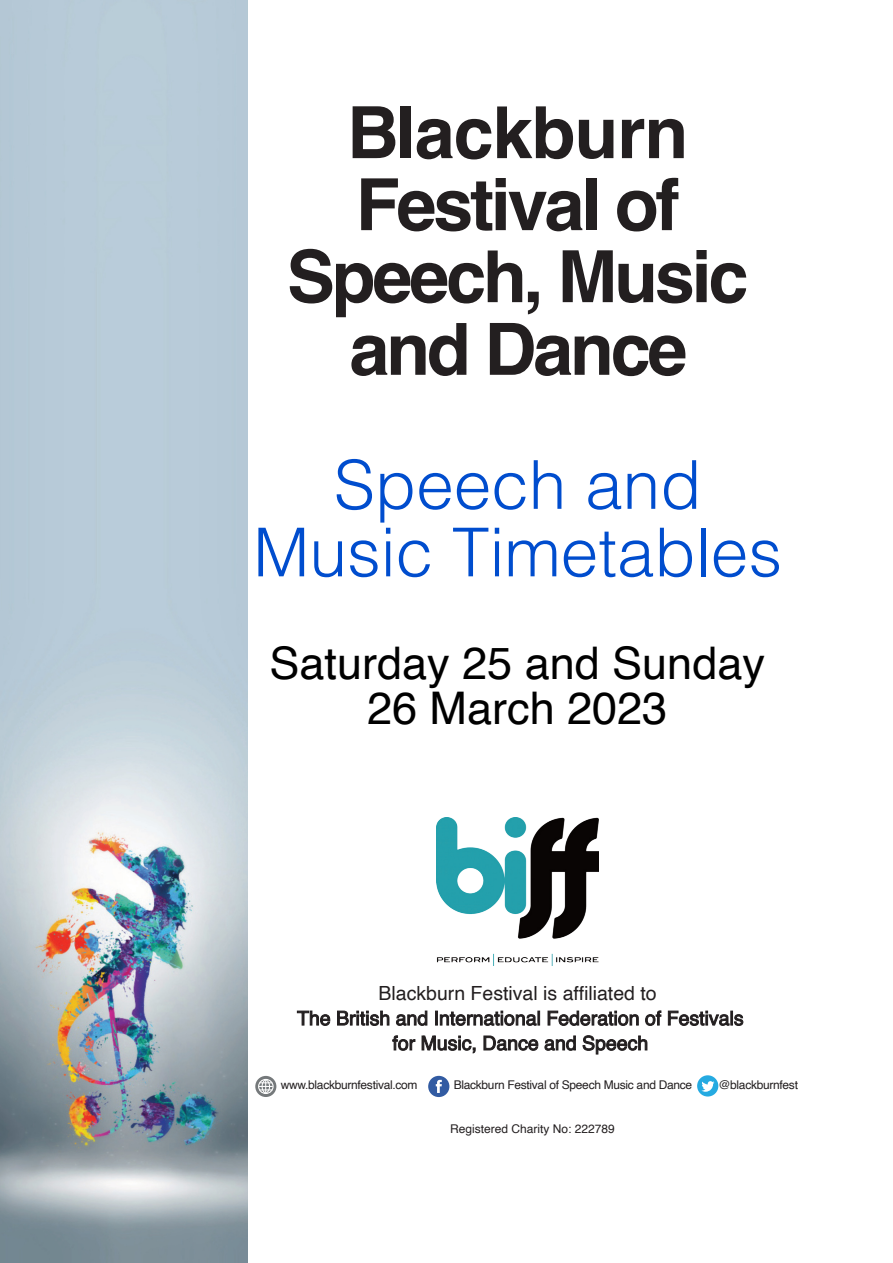
<style>
.page{position:relative;width:893px;height:1263px;background:#fff}
.page>*{position:absolute;margin:0;border:0;box-sizing:border-box;transform-origin:0 0}
.t1{font:700 72px/72.2px "Helvetica";letter-spacing:-.045em;color:#231f20;text-align:center}
.t2{font:300 67.5px/67.5px "Helvetica";color:#004dce;text-align:center}
.t3{font:45px/45px "Helvetica";color:#000;text-align:center}
.t4{font:19.5px/24.9px "Helvetica";color:#231f20;text-align:center}
.t5{font:12px "Helvetica";letter-spacing:-.025em;color:#231f20}
.t6{font:12px "Helvetica";color:#231f20}
</style>
<div class="page">
<img style="left:0;top:0;width:248px;height:1263px">
<img style="left:437px;top:818px;width:161px;height:148px">
<div style="left:255px;top:1076px;width:21px;height:21px;background:#75797b;border-radius:50%"></div>
<div style="left:258px;top:1079px;width:16px;height:15px;border:1px solid #fff;border-radius:50%"></div>
<svg style="left:259px;top:1078px;width:14px;height:16px"></svg>
<svg style="left:428px;top:1076px;width:21px;height:21px"></svg>
<svg style="left:697px;top:1075px;width:21px;height:21px"></svg>
<h1 class="t1" style="left:287px;top:101px;width:463px">Blackburn<br>Festival of<br>Speech, Music and Dance</h1>
<h2 class="t2" style="left:253px;top:460px;width:530px">Speech and<br>Music Timetables</h2>
<h3 class="t3" style="left:269px;top:643px;width:497px">Saturday 25 and Sunday<br>26 March 2023</h3>
<p class="t4" style="left:297px;top:982px;width:448px">Blackburn Festival is affiliated to<br>The British and International Federation of Festivals for Music, Dance and Speech</p>
<p class="t5" style="left:281px;top:1080px;width:138px">www.blackburnfestival.com</p>
<p class="t5" style="left:454px;top:1080px;width:240px">Blackburn Festival of Speech Music and Dance</p>
<p class="t5" style="left:718px;top:1080px;width:81px">@blackburnfest</p>
<p class="t6" style="left:450px;top:1124px;width:166px">Registered Charity No: 222789</p>
</div>
